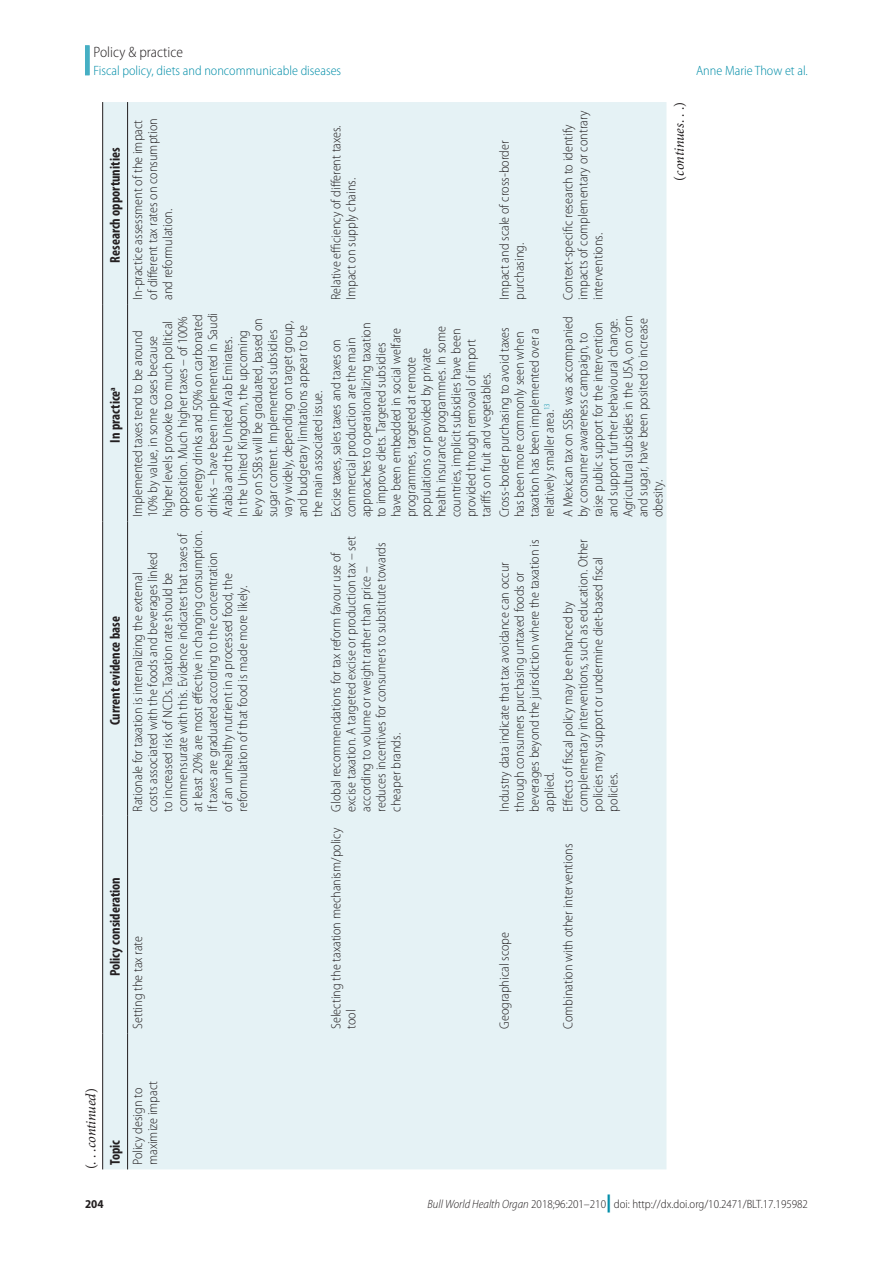
<style>
.page{position:relative;width:893px;height:1263px;background:#fff}
.page>*{position:absolute;margin:0;border:0;box-sizing:border-box;transform-origin:0 0}
.t1{font:300 semi-condensed 15px "Myriad Pro";color:#231f20}
.t2{font:700 condensed 14.25px "Myriad Pro";color:#231f20}
.t3{font:italic 14.25px "Minion Pro";letter-spacing:-.01em;color:#231f20}
.t4{font:300 semi-condensed 13.5px/15px "Myriad Pro";color:#231f20}
.t5{font:300 semi-condensed 13.5px "Myriad Pro";color:#008da8}
.t6{font:300 semi-condensed 12px "Myriad Pro";color:#231f20}
.t7{font:700 semi-condensed 12px "Myriad Pro";color:#231f20}
.s1{font-style:normal}
.s2{font-style:italic}
.s3{font-weight:900;font-stretch:normal;font-size:18px;color:#008da8}
</style>
<div class="page">
<div style="left:85px;top:45px;width:5px;height:30px;background:#46afc4"></div>
<div style="left:103px;top:102px;width:563px;height:1067px;background:#e5f2f5"></div>
<hr style="left:127px;top:1033px;width:1px;height:136px;background:#231f20">
<hr style="left:127px;top:816px;width:1px;height:217px;background:#231f20">
<hr style="left:127px;top:521px;width:1px;height:295px;background:#231f20">
<hr style="left:127px;top:304px;width:1px;height:217px;background:#231f20">
<hr style="left:127px;top:102px;width:1px;height:202px;background:#231f20">
<hr style="left:102px;top:1033px;width:1px;height:136px;background:#231f20">
<hr style="left:102px;top:816px;width:1px;height:217px;background:#231f20">
<hr style="left:102px;top:521px;width:1px;height:295px;background:#231f20">
<hr style="left:102px;top:304px;width:1px;height:217px;background:#231f20">
<hr style="left:102px;top:102px;width:1px;height:202px;background:#231f20">
<p class="t1" style="left:94px;top:44px;width:91px">Policy &amp; practice</p>
<p class="t5" style="left:94px;top:63px;width:249px">Fiscal policy, diets and noncommunicable diseases</p>
<p class="t5" style="left:696px;top:63px;width:113px">Anne Marie Thow et al.</p>
<p class="t2" style="left:107px;top:263px;width:117px;rotate:-90deg">Research opportunities</p>
<p class="t2" style="left:107px;top:443px;width:57px;rotate:-90deg">In practice<sup>a</sup></p>
<p class="t2" style="left:107px;top:725px;width:110px;rotate:-90deg">Current evidence base</p>
<p class="t2" style="left:107px;top:976px;width:101px;rotate:-90deg">Policy consideration</p>
<p class="t4" style="left:130px;top:300px;width:183px;text-align:justify;rotate:-90deg">In-practice assessment of the impact of different tax rates on consumption and reformulation.</p>
<p class="t4" style="left:130px;top:517px;width:206px;rotate:-90deg">Implemented taxes tend to be around 10% by value, in some cases because higher levels provoke too much political opposition. Much higher taxes – of 100% on energy drinks and 50% on carbonated drinks – have been implemented in Saudi Arabia and the United Arab Emirates.<br>In the United Kingdom, the upcoming levy on SSBs will be graduated, based on sugar content. Implemented subsidies vary widely, depending on target group, and budgetary limitations appear to be the main associated issue.</p>
<p class="t4" style="left:130px;top:811px;width:282px;rotate:-90deg">Rationale for taxation is internalizing the external<br>costs associated with the foods and beverages linked<br>to increased risk of NCDs. Taxation rate should be commensurate with this. Evidence indicates that taxes of at least 20% are most effective in changing consumption.<br>If taxes are graduated according to the concentration<br>of an unhealthy nutrient in a processed food, the reformulation of that food is made more likely.</p>
<p class="t4" style="left:130px;top:1029px;width:95px;rotate:-90deg">Setting the tax rate</p>
<p class="t4" style="left:329px;top:300px;width:176px;rotate:-90deg">Relative efficiency of different taxes.<br>Impact on supply chains.</p>
<p class="t4" style="left:497px;top:300px;width:161px;rotate:-90deg">Impact and scale of cross-border purchasing.</p>
<p class="t4" style="left:561px;top:300px;width:191px;rotate:-90deg">Context-specific research to identify impacts of complementary or contrary interventions.</p>
<p class="t4" style="left:561px;top:517px;width:203px;rotate:-90deg">A Mexican tax on SSBs was accompanied by consumer awareness campaign, to raise public support for the intervention and support further behavioural change.<br>Agricultural subsidies in the USA, on corn and sugar, have been posited to increase obesity.</p>
<p class="t4" style="left:329px;top:517px;width:196px;rotate:-90deg">Excise taxes, sales taxes and taxes on commercial production are the main approaches to operationalizing taxation to improve diets. Targeted subsidies have been embedded in social welfare programmes, targeted at remote populations or provided by private health insurance programmes. In some countries, implicit subsidies have been provided through removal of import tariffs on fruit and vegetables.</p>
<p class="t4" style="left:497px;top:517px;width:192px;rotate:-90deg">Cross-border purchasing to avoid taxes has been more commonly seen when taxation has been implemented over a relatively smaller area.<sup>13</sup></p>
<p class="t4" style="left:329px;top:811px;width:277px;rotate:-90deg">Global recommendations for tax reform favour use of excise taxation. A targeted excise or production tax – set according to volume or weight rather than price – reduces incentives for consumers to substitute towards cheaper brands.</p>
<p class="t4" style="left:329px;top:1029px;width:203px;rotate:-90deg">Selecting the taxation mechanism/policy tool</p>
<p class="t4" style="left:561px;top:811px;width:274px;rotate:-90deg">Effects of fiscal policy may be enhanced by complementary interventions, such as education. Other policies may support or undermine diet-based fiscal policies.</p>
<p class="t4" style="left:497px;top:811px;width:273px;rotate:-90deg">Industry data indicate that tax avoidance can occur through consumers purchasing untaxed foods or beverages beyond the jurisdiction where the taxation is applied.</p>
<p class="t4" style="left:497px;top:1029px;width:99px;rotate:-90deg">Geographical scope</p>
<p class="t4" style="left:561px;top:1029px;width:187px;rotate:-90deg">Combination with other interventions</p>
<p class="t3" style="left:671px;top:181px;width:80px;rotate:-90deg"><span class="s1">(</span>continues<span class="s1">. . .)</span></p>
<p class="t3" style="left:82px;top:1169px;width:83px;rotate:-90deg"><span class="s1">(. . .</span>continued<span class="s1">)</span></p>
<p class="t2" style="left:107px;top:1165px;width:27px;rotate:-90deg">Topic</p>
<p class="t4" style="left:130px;top:1165px;width:86px;rotate:-90deg">Policy design to maximize impact</p>
<p class="t7" style="left:85px;top:1197px;width:20px">204</p>
<p class="t6" style="left:427px;top:1198px;width:382px"><span class="s2">Bull World Health Organ</span> 2018;96:201–210<span class="s3">|</span> doi: http://dx.doi.org/10.2471/BLT.17.195982</p>
</div>
